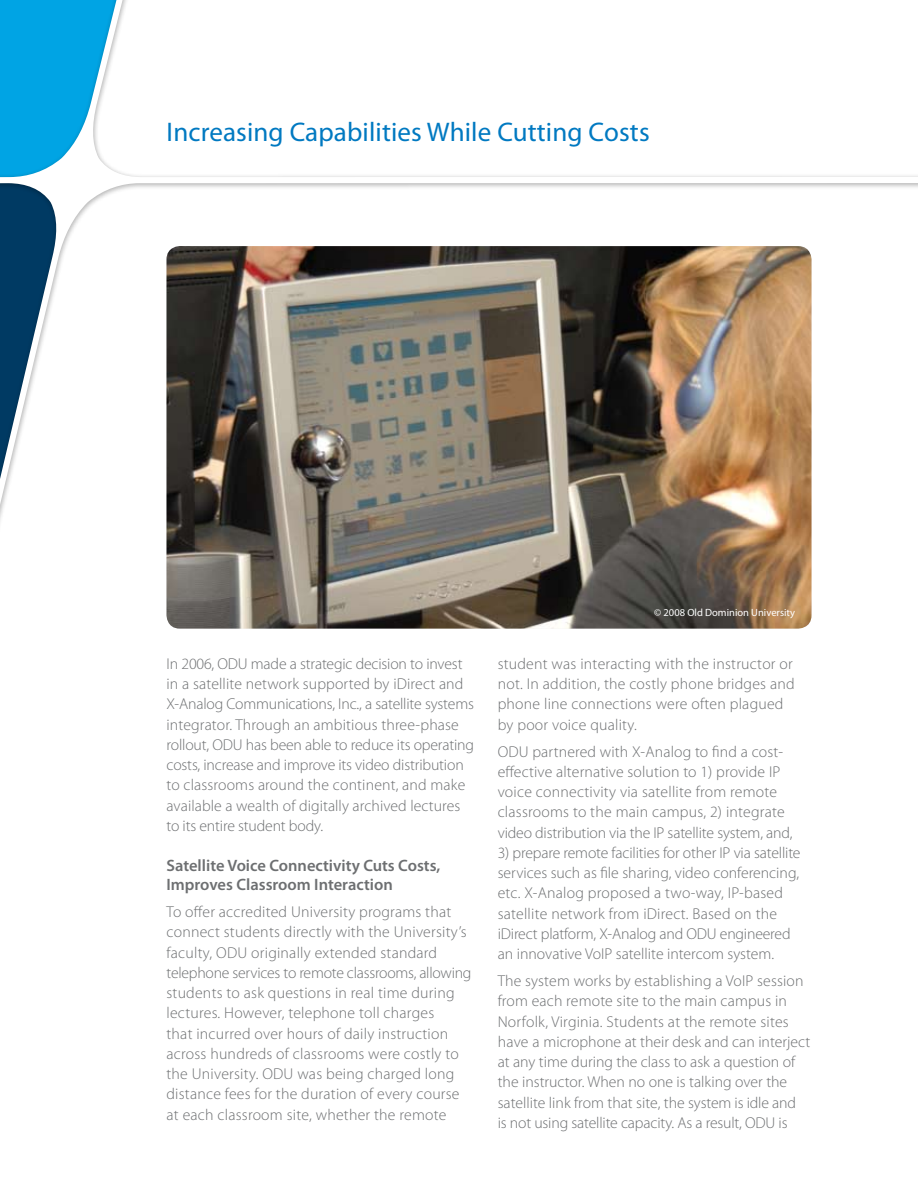
<style>
.page{position:relative;width:918px;height:1188px;background:#fff}
.page>*{position:absolute;margin:0;border:0;box-sizing:border-box;transform-origin:0 0}
.t1{font:27px "Myriad Pro";letter-spacing:.005em;color:#0079c1}
.t2{font:600 16.5px/19.5px "Myriad Pro";color:#6d6f71}
.t3{font:300 15.75px/20.2px "Myriad Pro";letter-spacing:.01em;color:#6d6f71}
.t4{font:300 15.75px/20.2px "Myriad Pro";letter-spacing:-.01em;color:#6d6f71}
.t5{font:10.5px "Myriad Pro";color:#fff}
</style>
<div class="page">
<svg style="left:0;top:0;width:918px;height:521px"></svg>
<img style="left:166px;top:246px;width:646px;height:383px">
<h1 class="t1" style="left:166px;top:117px;width:485px">Increasing Capabilities While Cutting Costs</h1>
<p class="t4" style="left:166px;top:654px;width:309px">In 2006, ODU made a strategic decision to invest in a satellite network supported by iDirect and X-Analog Communications, Inc., a satellite systems integrator. Through an ambitious three-phase rollout, ODU has been able to reduce its operating costs, increase and improve its video distribution to classrooms around the continent, and make available a wealth of digitally archived lectures to its entire student body.</p>
<p class="t2" style="left:166px;top:856px;width:275px">Satellite Voice Connectivity Cuts Costs,<br>Improves Classroom Interaction</p>
<p class="t3" style="left:166px;top:902px;width:307px">To offer accredited University programs that connect students directly with the University’s faculty, ODU originally extended standard telephone services to remote classrooms, allowing students to ask questions in real time during lectures. However, telephone toll charges<br>that incurred over hours of daily instruction across hundreds of classrooms were costly to the University. ODU was being charged long distance fees for the duration of every course at each classroom site, whether the remote</p>
<p class="t5" style="left:654px;top:607px;width:142px">© 2008 Old Dominion University</p>
<p class="t3" style="left:498px;top:654px;width:299px">student was interacting with the instructor or not. In addition, the costly phone bridges and phone line connections were often plagued by poor voice quality.</p>
<p class="t3" style="left:498px;top:742px;width:296px">ODU partnered with X-Analog to find a cost&shy;effective alternative solution to 1) provide IP voice connectivity via satellite from remote classrooms to the main campus, 2) integrate video distribution via the IP satellite system, and,</p>
<p class="t3" style="left:498px;top:843px;width:304px">3) prepare remote facilities for other IP via satellite services such as file sharing, video conferencing, etc. X-Analog proposed a two-way, IP-based satellite network from iDirect. Based on the iDirect platform, X-Analog and ODU engineered an innovative VoIP satellite intercom system.</p>
<p class="t3" style="left:498px;top:971px;width:314px">The system works by establishing a VoIP session from each remote site to the main campus in Norfolk, Virginia. Students at the remote sites have a microphone at their desk and can interject at any time during the class to ask a question of the instructor. When no one is talking over the satellite link from that site, the system is idle and<br>is not using satellite capacity. As a result, ODU is</p>
</div>
